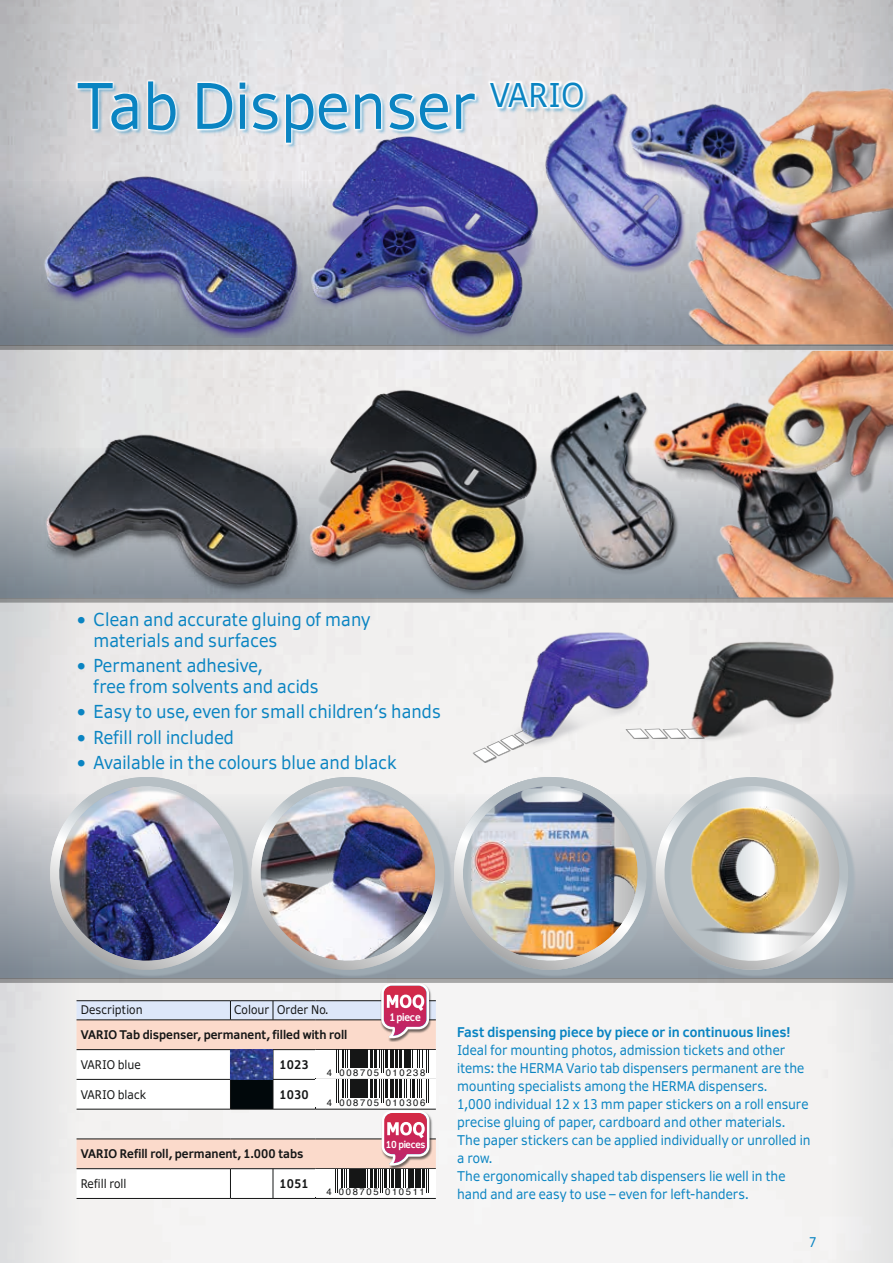
<style>
.page{position:relative;width:893px;height:1263px;background:#fff}
.page>*{position:absolute;margin:0;border:0;box-sizing:border-box;transform-origin:0 0}
.t1{font:63px "Herma";color:#0a84c2}
.t2{font:18px/21px "Herma";color:#0a84c2}
.t3{font:13.5px/18px "Herma";color:#0a84c2}
.t4{font:700 13.5px "Herma";letter-spacing:.005em;color:#0a84c2}
.t5{font:700 12px "Herma";color:#151616}
.t6{font:12px "Herma";color:#151616}
.t7{font:700 10.5px "Herma";letter-spacing:-.02em;color:#fff}
.t8{font:700 9.75px "Herma";letter-spacing:-.03em;color:#fff}
.t9{font:9.45px "Helvetica";letter-spacing:.17em;color:#151616}
</style>
<div class="page">
<div style="left:0;top:178px;width:893px;height:171px;background:#151616;opacity:.5"></div>
<svg style="left:0;top:181px;width:269px;height:163px;background:#90969f"></svg>
<div style="left:0;top:448px;width:893px;height:149px;background:linear-gradient(to bottom,#cacccf,#75818b)"></div>
<div style="left:0;top:794px;width:893px;height:184px;background:linear-gradient(to bottom,#dad9dc,#7d8893)"></div>
<svg style="left:667px;top:756px;width:202px;height:234px;background:#c6c1b1"></svg>
<img style="left:42px;top:756px;width:201px;height:234px">
<img style="left:243px;top:756px;width:202px;height:234px">
<img style="left:445px;top:756px;width:222px;height:234px">
<img style="left:23px;top:144px;width:246px;height:194px">
<img style="left:23px;top:406px;width:273px;height:193px">
<img style="left:269px;top:149px;width:280px;height:204px">
<img style="left:296px;top:383px;width:253px;height:231px">
<img style="left:518px;top:17px;width:375px;height:327px">
<img style="left:518px;top:351px;width:375px;height:246px">
<div style="left:473px;top:748px;width:24px;height:15px;background:#151616;opacity:.6"></div>
<svg style="left:470px;top:729px;width:71px;height:33px"></svg>
<img style="left:502px;top:618px;width:159px;height:137px">
<div style="left:663px;top:729px;width:23px;height:10px;background:#f0efee"></div>
<div style="left:645px;top:729px;width:23px;height:10px;background:#151616;opacity:.6"></div>
<div style="left:626px;top:729px;width:23px;height:10px;background:#151616;opacity:.6"></div>
<svg style="left:626px;top:729px;width:44px;height:9px"></svg>
<img style="left:670px;top:627px;width:175px;height:132px">
<div style="left:77px;top:1039px;width:359px;height:10px;background:#fbdacb"></div>
<svg style="left:77px;top:1050px;width:359px;height:148px"></svg>
<div style="left:230px;top:1079px;width:43px;height:30px;background:#01080b"></div>
<hr style="left:77px;top:1049px;width:153px;height:1px;background:#151616">
<hr style="left:230px;top:1049px;width:43px;height:1px;background:#151616">
<hr style="left:77px;top:1079px;width:153px;height:1px;background:#151616">
<hr style="left:230px;top:1079px;width:43px;height:1px;background:#151616">
<hr style="left:77px;top:1109px;width:153px;height:1px;background:#151616">
<hr style="left:230px;top:1109px;width:43px;height:1px;background:#151616">
<hr style="left:77px;top:1139px;width:153px;height:1px;background:#151616">
<hr style="left:230px;top:1139px;width:43px;height:1px;background:#151616">
<hr style="left:273px;top:1139px;width:42px;height:1px;background:#151616">
<hr style="left:315px;top:1139px;width:121px;height:1px;background:#151616">
<hr style="left:77px;top:1168px;width:153px;height:1px;background:#151616">
<hr style="left:230px;top:1168px;width:43px;height:1px;background:#151616">
<hr style="left:77px;top:1198px;width:153px;height:1px;background:#151616">
<hr style="left:230px;top:1198px;width:43px;height:1px;background:#151616">
<hr style="left:273px;top:1049px;width:42px;height:1px;background:#151616">
<hr style="left:315px;top:1049px;width:121px;height:1px;background:#151616">
<hr style="left:273px;top:1079px;width:42px;height:1px;background:#151616">
<hr style="left:273px;top:1109px;width:42px;height:1px;background:#151616">
<hr style="left:315px;top:1109px;width:121px;height:1px;background:#151616">
<hr style="left:273px;top:1168px;width:42px;height:1px;background:#151616">
<hr style="left:315px;top:1168px;width:121px;height:1px;background:#151616">
<hr style="left:273px;top:1198px;width:42px;height:1px;background:#151616">
<hr style="left:315px;top:1198px;width:121px;height:1px;background:#151616">
<svg style="left:230px;top:1050px;width:1px;height:29px"></svg>
<svg style="left:273px;top:1050px;width:1px;height:29px"></svg>
<svg style="left:315px;top:1050px;width:1px;height:29px"></svg>
<hr style="left:230px;top:1079px;width:1px;height:30px;background:#151616">
<hr style="left:273px;top:1079px;width:1px;height:30px;background:#151616">
<hr style="left:315px;top:1079px;width:1px;height:30px;background:#151616">
<svg style="left:230px;top:1169px;width:1px;height:29px"></svg>
<svg style="left:273px;top:1169px;width:1px;height:29px"></svg>
<svg style="left:315px;top:1169px;width:1px;height:29px"></svg>
<img style="left:231px;top:1050px;width:42px;height:29px">
<div style="left:316px;top:1050px;width:120px;height:27px;background:#fff"></div>
<svg style="left:336px;top:1050px;width:19px;height:23px"></svg>
<hr style="left:356px;top:1050px;width:3px;height:18px;background:#151616">
<hr style="left:360px;top:1050px;width:3px;height:18px;background:#151616">
<svg style="left:364px;top:1050px;width:4px;height:18px"></svg>
<hr style="left:370px;top:1050px;width:3px;height:18px;background:#151616">
<hr style="left:374px;top:1050px;width:3px;height:18px;background:#151616">
<svg style="left:379px;top:1050px;width:5px;height:23px"></svg>
<hr style="left:385px;top:1050px;width:3px;height:18px;background:#151616">
<svg style="left:390px;top:1050px;width:8px;height:18px"></svg>
<hr style="left:399px;top:1050px;width:3px;height:18px;background:#151616">
<svg style="left:404px;top:1050px;width:25px;height:23px"></svg>
<div style="left:316px;top:1079px;width:120px;height:28px;background:#fff"></div>
<svg style="left:336px;top:1079px;width:19px;height:23px"></svg>
<hr style="left:356px;top:1079px;width:3px;height:19px;background:#151616">
<hr style="left:360px;top:1079px;width:3px;height:19px;background:#151616">
<svg style="left:364px;top:1079px;width:4px;height:19px"></svg>
<hr style="left:370px;top:1079px;width:3px;height:19px;background:#151616">
<hr style="left:374px;top:1079px;width:3px;height:19px;background:#151616">
<svg style="left:379px;top:1079px;width:5px;height:23px"></svg>
<hr style="left:385px;top:1079px;width:3px;height:19px;background:#151616">
<svg style="left:390px;top:1079px;width:8px;height:19px"></svg>
<hr style="left:399px;top:1079px;width:3px;height:19px;background:#151616">
<svg style="left:404px;top:1079px;width:7px;height:19px"></svg>
<hr style="left:412px;top:1079px;width:3px;height:19px;background:#151616">
<svg style="left:417px;top:1079px;width:12px;height:23px"></svg>
<div style="left:316px;top:1169px;width:120px;height:27px;background:#fff"></div>
<svg style="left:335px;top:1169px;width:12px;height:23px"></svg>
<hr style="left:349px;top:1169px;width:3px;height:18px;background:#151616">
<svg style="left:353px;top:1169px;width:2px;height:18px"></svg>
<hr style="left:356px;top:1169px;width:3px;height:18px;background:#151616">
<hr style="left:360px;top:1169px;width:3px;height:18px;background:#151616">
<svg style="left:364px;top:1169px;width:4px;height:18px"></svg>
<hr style="left:370px;top:1169px;width:3px;height:18px;background:#151616">
<div style="left:77px;top:82px;width:513px;height:67px;background:#0a84c2;opacity:.5"></div>
<svg style="left:75px;top:79px;width:511px;height:66px"></svg>
<div style="left:380px;top:983px;width:52px;height:59px;background:#151616;opacity:.6"></div>
<svg style="left:77px;top:983px;width:359px;height:56px"></svg>
<div style="left:381px;top:1110px;width:52px;height:59px;background:#151616;opacity:.6"></div>
<svg style="left:374px;top:1110px;width:55px;height:82px"></svg>
<h1 class="t1" style="left:77px;top:65px;width:509px">Tab Dispenser <sup>VARIO</sup></h1>
<h2 class="t2" style="left:94px;top:609px;width:278px;text-indent:-17px">• Clean and accurate gluing of many materials and surfaces</h2>
<h2 class="t2" style="left:94px;top:655px;width:227px;text-indent:-17px">• Permanent adhesive,<br>free from solvents and acids</h2>
<h2 class="t2" style="left:77px;top:701px;width:366px">• Easy to use, even for small children‘s hands</h2>
<h2 class="t2" style="left:77px;top:727px;width:159px">• Refill roll included</h2>
<h2 class="t2" style="left:77px;top:752px;width:322px">• Available in the colours blue and black</h2>
<p class="t6" style="left:81px;top:1002px;width:63px">Description</p>
<p class="t6" style="left:234px;top:1002px;width:96px">Colour Order No.</p>
<p class="t5" style="left:81px;top:1027px;width:268px">VARIO Tab dispenser, permanent, filled with roll</p>
<p class="t6" style="left:81px;top:1057px;width:62px">VARIO blue</p>
<p class="t5" style="left:280px;top:1057px;width:31px">1023</p>
<p class="t9" style="left:327px;top:1065px;width:100px">4 008705 010238</p>
<p class="t6" style="left:81px;top:1087px;width:67px">VARIO black</p>
<p class="t5" style="left:280px;top:1087px;width:31px">1030</p>
<p class="t9" style="left:327px;top:1095px;width:100px">4 008705 010306</p>
<p class="t7" style="left:389px;top:1010px;width:33px">1 piece</p>
<p class="t5" style="left:81px;top:1146px;width:224px">VARIO Refill roll, permanent, 1.000 tabs</p>
<p class="t6" style="left:81px;top:1176px;width:47px">Refill roll</p>
<p class="t5" style="left:280px;top:1176px;width:31px">1051</p>
<p class="t8" style="left:386px;top:1138px;width:41px">10 pieces</p>
<p class="t9" style="left:326px;top:1184px;width:100px">4 008705 010511</p>
<p class="t4" style="left:457px;top:1023px;width:335px">Fast dispensing piece by piece or in continuous lines!</p>
<p class="t3" style="left:457px;top:1041px;width:355px">Ideal for mounting photos, admission tickets and other items: the HERMA Vario tab dispensers permanent are the mounting specialists among the HERMA dispensers.<br>1,000 individual 12 x 13 mm paper stickers on a roll ensure precise gluing of paper, cardboard and other materials.<br>The paper stickers can be applied individually or unrolled in a row.<br>The ergonomically shaped tab dispensers lie well in the hand and are easy to use – even for left-handers.</p>
<p class="t3" style="left:809px;top:1233px;width:9px">7</p>
</div>
